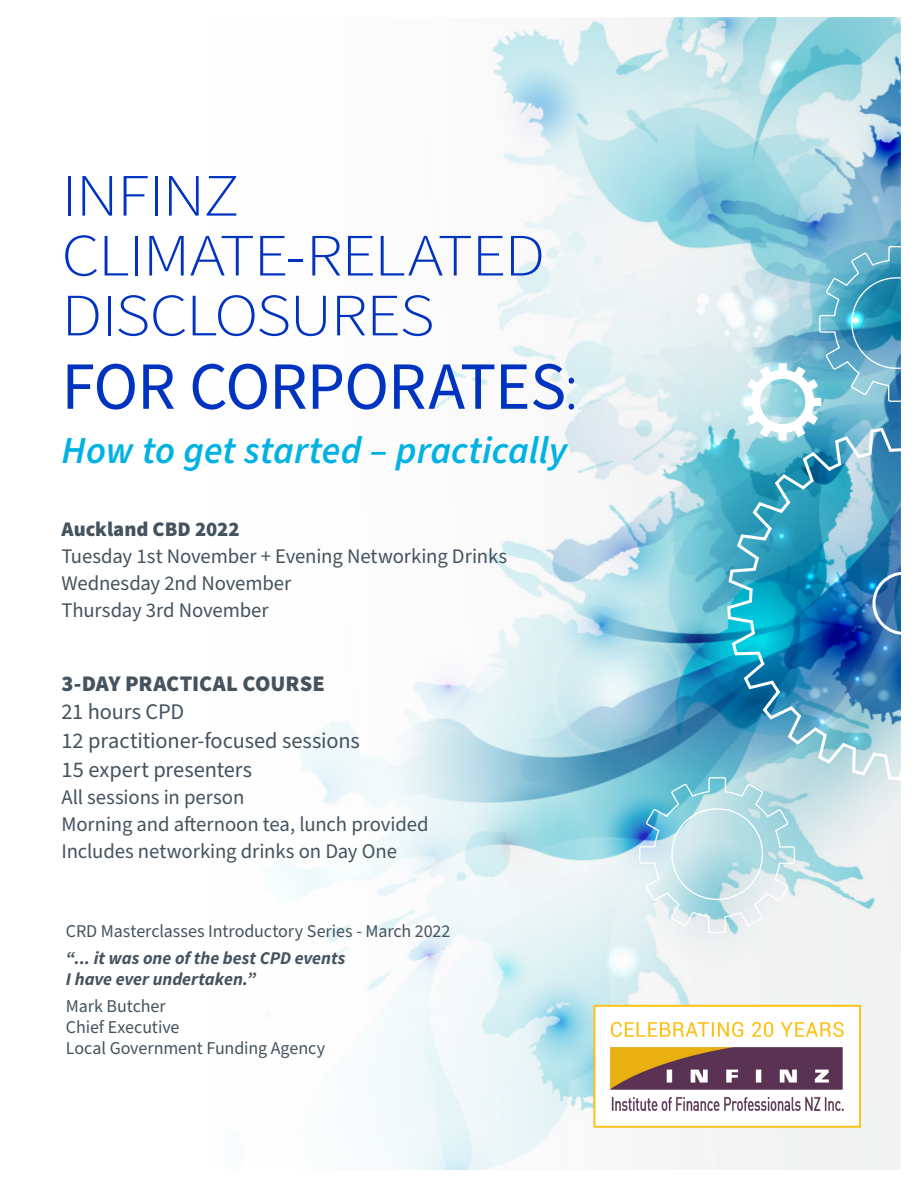
<style>
.page{position:relative;width:918px;height:1188px;background:#fff}
.page>*{position:absolute;margin:0;border:0;box-sizing:border-box;transform-origin:0 0}
.H1___Left{font:67.5px "Source Sans Pro";letter-spacing:-.015em;color:#0034c0}
.H1___Left-2{font:300 60.15px/59.8px "Source Sans Pro";letter-spacing:-.025em;color:#0034c0;scale:1.12 1}
.H1___Left-3{font:italic 600 38.1px "Source Sans Pro";color:#00b2e4}
.H1___Left-4{font:22.35px/28.7px "Source Sans Pro";letter-spacing:-.005em;color:#45535f}
.H1___Left-5{font:900 22.35px "Source Sans Pro";color:#45535f}
.H1___Left-6{font:20.7px "Source Sans Pro";letter-spacing:-.005em;color:#45535f}
.H1___Left-7{font:900 20.7px "Source Sans Pro";color:#45535f}
.H1___Left-8{font:18px/27px "Source Sans Pro";letter-spacing:-.005em;color:#45535f}
.H1___Left-9{font:italic 700 18px/27px "Source Sans Pro";color:#45535f}
.s1{font-weight:300}
.s2{font-weight:700;font-style:italic}
.s3{font-weight:400;font-style:normal}
</style>
<div class="page">
<img style="left:264px;top:18px;width:636px;height:1152px">
<img style="left:726px;top:425px;width:175px;height:357px">
<svg style="left:744px;top:245px;width:157px;height:196px;background:#86c1d5"></svg>
<svg style="left:638px;top:776px;width:158px;height:158px;background:#badee6"></svg>
<div style="left:594px;top:1005px;width:267px;height:123px;background:#fff;border:2px solid #fdc011"></div>
<svg style="left:611px;top:1022px;width:233px;height:15px"></svg>
<img style="left:610px;top:1047px;width:234px;height:64px">
<p class="H1___Left-2" style="left:62px;top:168px;width:433px">INFINZ<br>CLIMATE-RELATED<br>DISCLOSURES</p>
<p class="H1___Left" style="left:62px;top:341px;width:519px">FOR CORPORATES<span class="s1">:</span></p>
<p class="H1___Left-3" style="left:62px;top:424px;width:507px">How to get started – practically</p>
<p class="H1___Left-7" style="left:62px;top:514px;width:180px">Auckland CBD 2022</p>
<p class="H1___Left-6" style="left:62px;top:542px;width:447px">Tuesday 1st November + Evening Networking Drinks</p>
<p class="H1___Left-6" style="left:62px;top:569px;width:231px">Wednesday 2nd November</p>
<p class="H1___Left-6" style="left:62px;top:596px;width:209px">Thursday 3rd November</p>
<p class="H1___Left-5" style="left:62px;top:668px;width:265px">3-DAY PRACTICAL COURSE</p>
<p class="H1___Left-4" style="left:62px;top:698px;width:124px">21 hours CPD</p>
<p class="H1___Left-4" style="left:62px;top:727px;width:300px">12 practitioner-focused sessions<br>15 expert presenters</p>
<p class="H1___Left-6" style="left:62px;top:783px;width:184px">All sessions in person</p>
<p class="H1___Left-6" style="left:62px;top:810px;width:369px">Morning and afternoon tea, lunch provided</p>
<p class="H1___Left-6" style="left:62px;top:838px;width:337px">Includes networking drinks on Day One</p>
<p class="H1___Left-8" style="left:66px;top:918px;width:386px">CRD Masterclasses Introductory Series - March 2022 <span class="s2">“... it was one of the best CPD events</span></p>
<p class="H1___Left-9" style="left:66px;top:965px;width:191px">I have ever undertaken.”<br><span class="s3">Mark Butcher</span></p>
<p class="H1___Left-8" style="left:66px;top:1017px;width:261px;line-height:21px">Chief Executive<br>Local Government Funding Agency</p>
</div>
